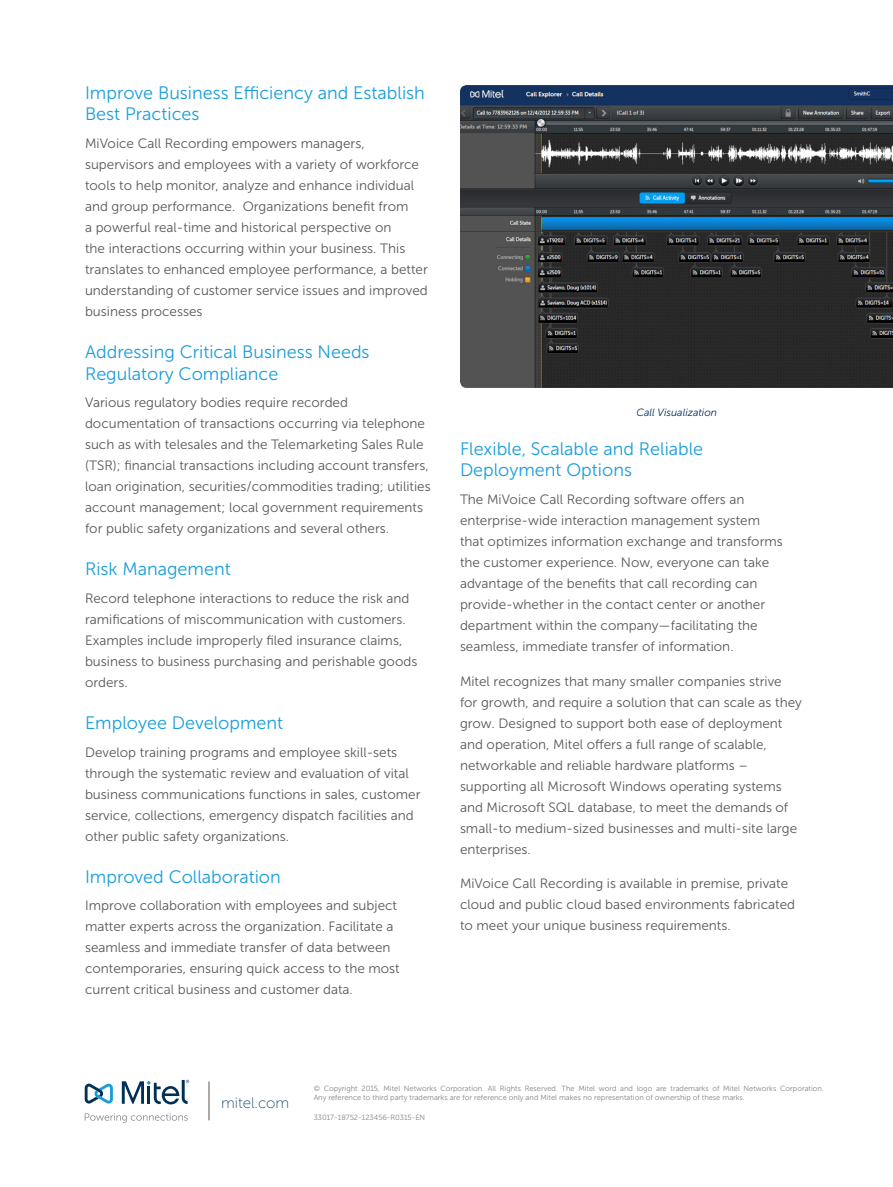
<style>
.page{position:relative;width:893px;height:1187px;background:#fff}
.page>*{position:absolute;margin:0;border:0;box-sizing:border-box;transform-origin:0 0}
.Body_subhead_1{font:18px/21.6px "Museo Sans 300";color:#199eda}
.body{font:15px "Museo Sans 100";color:#174a70}
.body_text{font:13.5px/21px "Museo Sans 300";color:#57585a}
.Image_Caption{font:italic 10.5px "Museo Sans 300";color:#002f57}
.body-2{font:7.5px/9px "Museo Sans 300";color:#808285}
</style>
<div class="page">
<hr style="left:209px;top:1081px;width:1px;height:39px;background:#57585a">
<svg style="left:85px;top:1113px;width:103px;height:9px"></svg>
<svg style="left:85px;top:1083px;width:28px;height:20px"></svg>
<svg style="left:122px;top:1079px;width:67px;height:25px"></svg>
<img style="left:460px;top:85px;width:433px;height:303px">
<p class="Body_subhead_1" style="left:85px;top:82px;width:341px">Improve Business Efficiency and Establish<br>Best Practices</p>
<p class="body_text" style="left:85px;top:133px;width:344px">MiVoice Call Recording empowers managers, supervisors and employees with a variety of workforce tools to help monitor, analyze and enhance individual and group performance. Organizations benefit from<br>a powerful real-time and historical perspective on<br>the interactions occurring within your business. This translates to enhanced employee performance, a better understanding of customer service issues and improved business processes</p>
<p class="Body_subhead_1" style="left:85px;top:341px;width:286px">Addressing Critical Business Needs<br>Regulatory Compliance</p>
<p class="body_text" style="left:85px;top:392px;width:347px">Various regulatory bodies require recorded documentation of transactions occurring via telephone such as with telesales and the Telemarketing Sales Rule (TSR); financial transactions including account transfers, loan origination, securities/commodities trading; utilities account management; local government requirements for public safety organizations and several others.</p>
<p class="Body_subhead_1" style="left:85px;top:558px;width:147px">Risk Management</p>
<p class="body_text" style="left:85px;top:588px;width:334px">Record telephone interactions to reduce the risk and ramifications of miscommunication with customers.<br>Examples include improperly filed insurance claims, business to business purchasing and perishable goods orders.</p>
<p class="Body_subhead_1" style="left:85px;top:712px;width:200px">Employee Development</p>
<p class="body_text" style="left:85px;top:741px;width:337px">Develop training programs and employee skill-sets through the systematic review and evaluation of vital business communications functions in sales, customer service, collections, emergency dispatch facilities and other public safety organizations.</p>
<p class="Body_subhead_1" style="left:85px;top:865px;width:197px">Improved Collaboration</p>
<p class="body_text" style="left:85px;top:895px;width:316px">Improve collaboration with employees and subject matter experts across the organization. Facilitate a seamless and immediate transfer of data between contemporaries, ensuring quick access to the most current critical business and customer data.</p>
<p class="Image_Caption" style="left:636px;top:407px;width:82px">Call Visualization</p>
<p class="Body_subhead_1" style="left:460px;top:438px;width:245px">Flexible, Scalable and Reliable<br>Deployment Options</p>
<p class="body_text" style="left:460px;top:489px;width:324px">The MiVoice Call Recording software offers an enterprise-wide interaction management system that optimizes information exchange and transforms the customer experience. Now, everyone can take advantage of the benefits that call recording can provide-whether in the contact center or another department within the company—facilitating the seamless, immediate transfer of information.</p>
<p class="body_text" style="left:460px;top:670px;width:343px">Mitel recognizes that many smaller companies strive for growth, and require a solution that can scale as they grow. Designed to support both ease of deployment and operation, Mitel offers a full range of scalable, networkable and reliable hardware platforms – supporting all Microsoft Windows operating systems and Microsoft SQL database, to meet the demands of small-to medium-sized businesses and multi-site large enterprises.</p>
<p class="body_text" style="left:460px;top:873px;width:337px">MiVoice Call Recording is available in premise, private cloud and public cloud based environments fabricated to meet your unique business requirements.</p>
<p class="body" style="left:221px;top:1094px;width:70px">mitel.com</p>
<p class="body-2" style="left:314px;top:1084px;width:512px">© Copyright 2015, Mitel Networks Corporation. All Rights Reserved. The Mitel word and logo are trademarks of Mitel Networks Corporation.<br>Any reference to third party trademarks are for reference only and Mitel makes no representation of ownership of these marks.</p>
<p class="body-2" style="left:314px;top:1112px;width:113px">33017-18752-123456-R0315-EN</p>
</div>
